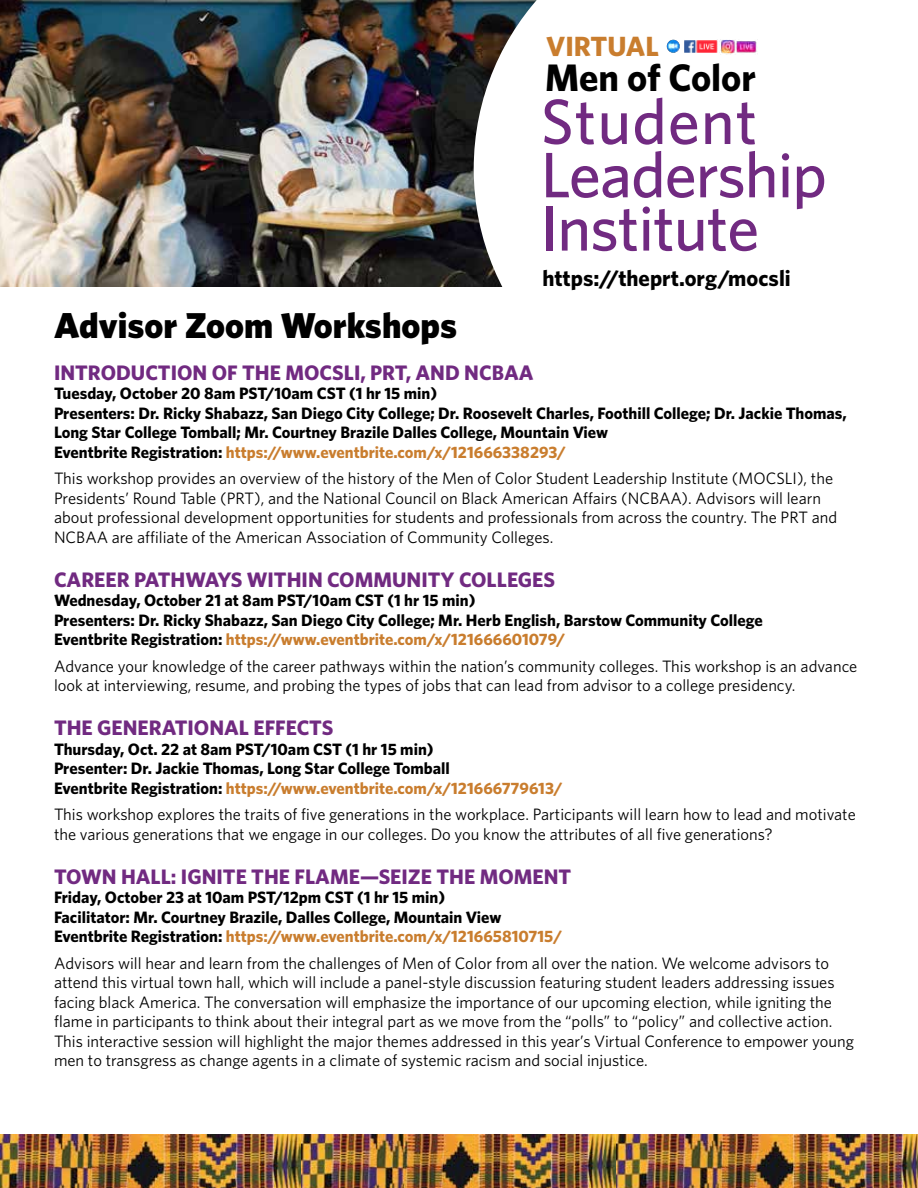
<style>
.page{position:relative;width:918px;height:1188px;background:#fff}
.page>*{position:absolute;margin:0;border:0;box-sizing:border-box;transform-origin:0 0}
.t1{font:500 64.35px/53.2px "Whitney";letter-spacing:-.015em;color:#712a81}
.t2{font:700 38.4px "Whitney";color:#000}
.t3{font:900 36px "Whitney";color:#000}
.t4{font:700 27.9px "Whitney";color:#c97d2e}
.t5{font:700 22.5px "Whitney";color:#000}
.t6{font:700 21px "Whitney";color:#712a81}
.t7{font:16.5px/19.5px "Whitney";color:#000}
.t8{font:700 16.5px/19.5px "Whitney";color:#000}
.s1{color:#c97d2e}
</style>
<div class="page">
<img style="left:0;top:0;width:474px;height:286px">
<svg style="left:474px;top:0;width:284px;height:287px"></svg>
<svg style="left:667px;top:40px;width:13px;height:13px"></svg>
<img style="left:684px;top:40px;width:33px;height:13px">
<img style="left:719px;top:39px;width:38px;height:16px">
<img style="left:0;top:1134px;width:918px;height:54px">
<h3 class="t4" style="left:546px;top:29px;width:114px">VIRTUAL</h3>
<h2 class="t2" style="left:545px;top:54px;width:212px">Men of Color</h2>
<h1 class="t1" style="left:541px;top:93px;width:288px">Student<br>Leadership<br>Institute</h1>
<h3 class="t3" style="left:54px;top:301px;width:405px">Advisor Zoom Workshops</h3>
<h3 class="t5" style="left:542px;top:265px;width:250px">https://theprt.org/mocsli</h3>
<p class="t6" style="left:54px;top:360px;width:481px">INTRODUCTION OF THE MOCSLI, PRT, AND NCBAA</p>
<p class="t8" style="left:54px;top:384px;width:794px">Tuesday, October 20 8am PST/10am CST (1 hr 15 min)<br>Presenters: Dr. Ricky Shabazz, San Diego City College; Dr. Roosevelt Charles, Foothill College; Dr. Jackie Thomas, Long Star College Tomball; Mr. Courtney Brazile Dalles College, Mountain View<br>Eventbrite Registration: <span class="s1">https://www.eventbrite.com/x/121666338293/</span></p>
<p class="t7" style="left:54px;top:468px;width:785px">This workshop provides an overview of the history of the Men of Color Student Leadership Institute (MOCSLI), the Presidents’ Round Table (PRT), and the National Council on Black American Affairs (NCBAA). Advisors will learn about professional development opportunities for students and professionals from across the country. The PRT and NCBAA are affiliate of the American Association of Community Colleges.</p>
<p class="t6" style="left:54px;top:567px;width:503px">CAREER PATHWAYS WITHIN COMMUNITY COLLEGES</p>
<p class="t8" style="left:54px;top:591px;width:710px">Wednesday, October 21 at 8am PST/10am CST (1 hr 15 min)<br>Presenters: Dr. Ricky Shabazz, San Diego City College; Mr. Herb English, Barstow Community College<br>Eventbrite Registration: <span class="s1">https://www.eventbrite.com/x/121666601079/</span></p>
<p class="t7" style="left:54px;top:656px;width:805px">Advance your knowledge of the career pathways within the nation’s community colleges. This workshop is an advance look at interviewing, resume, and probing the types of jobs that can lead from advisor to a college presidency.</p>
<p class="t6" style="left:54px;top:715px;width:281px">THE GENERATIONAL EFFECTS</p>
<p class="t8" style="left:54px;top:739px;width:510px">Thursday, Oct. 22 at 8am PST/10am CST (1 hr 15 min)<br>Presenter: Dr. Jackie Thomas, Long Star College Tomball<br>Eventbrite Registration: <span class="s1">https://www.eventbrite.com/x/121666779613/</span></p>
<p class="t7" style="left:54px;top:804px;width:803px">This workshop explores the traits of five generations in the workplace. Participants will learn how to lead and motivate the various generations that we engage in our colleges. Do you know the attributes of all five generations?</p>
<p class="t6" style="left:54px;top:864px;width:519px">TOWN HALL: IGNITE THE FLAME—SEIZE THE MOMENT</p>
<p class="t8" style="left:54px;top:888px;width:510px">Friday, October 23 at 10am PST/12pm CST (1 hr 15 min)<br>Facilitator: Mr. Courtney Brazile, Dalles College, Mountain View<br>Eventbrite Registration: <span class="s1">https://www.eventbrite.com/x/121665810715/</span></p>
<p class="t7" style="left:54px;top:953px;width:802px">Advisors will hear and learn from the challenges of Men of Color from all over the nation. We welcome advisors to attend this virtual town hall, which will include a panel-style discussion featuring student leaders addressing issues facing black America. The conversation will emphasize the importance of our upcoming election, while igniting the flame in participants to think about their integral part as we move from the “polls” to “policy” and collective action.<br>This interactive session will highlight the major themes addressed in this year’s Virtual Conference to empower young men to transgress as change agents in a climate of systemic racism and social injustice.</p>
</div>
